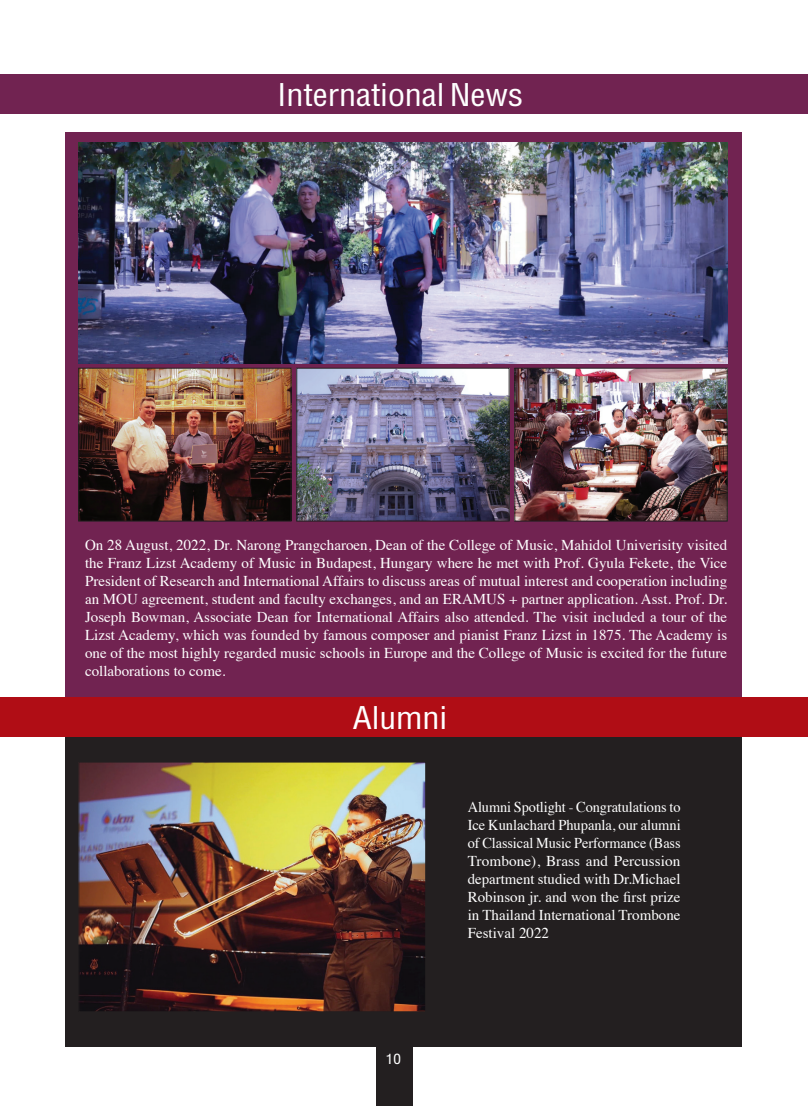
<style>
.page{position:relative;width:808px;height:1106px;background:#fff}
.page>*{position:absolute;margin:0;border:0;box-sizing:border-box;transform-origin:0 0}
.t1{font:45px "DB Helvethaica X 57 Cond";color:#fff;scale:1.05 1}
.t2{font:21px "DB Helvethaica X 57 Cond";color:#fff;scale:1.05 1}
.t3{font:15px/18px "Times";color:#fff;text-align:justify}
.t4{font:15px/18px "Times";color:#fff;text-align:justify;scale:.95 1}
</style>
<div class="page">
<div style="left:376px;top:1046px;width:36px;height:60px;background:#231f20"></div>
<div style="left:66px;top:727px;width:676px;height:319px;background:#231f20"></div>
<div style="left:66px;top:132px;width:676px;height:582px;background:#712351"></div>
<div style="left:0;top:74px;width:808px;height:40px;background:#712351"></div>
<div style="left:0;top:697px;width:808px;height:40px;background:#b00d15"></div>
<img style="left:79px;top:142px;width:648px;height:222px">
<img style="left:80px;top:370px;width:209px;height:149px">
<div style="left:78px;top:368px;width:213px;height:153px;border:1px solid #231f20"></div>
<img style="left:80px;top:763px;width:344px;height:247px">
<div style="left:78px;top:761px;width:348px;height:251px;border:1px solid #231f20"></div>
<img style="left:299px;top:370px;width:208px;height:149px">
<div style="left:297px;top:368px;width:212px;height:153px;border:1px solid #231f20"></div>
<img style="left:517px;top:370px;width:208px;height:149px">
<div style="left:515px;top:368px;width:212px;height:153px;border:1px solid #231f20"></div>
<hr style="left:807px;top:74px;width:1px;height:40px;background:#b00d15">
<h1 class="t1" style="left:277px;top:70px;width:236px">International News</h1>
<p class="t3" style="left:85px;top:534px;width:644px">On 28 August, 2022, Dr. Narong Prangcharoen, Dean of the College of Music, Mahidol Univerisity visited the Franz Lizst Academy of Music in Budapest, Hungary where he met with Prof. Gyula Fekete, the Vice President of Research and International Affairs to discuss areas of mutual interest and cooperation including an MOU agreement, student and faculty exchanges, and an ERAMUS + partner application. Asst. Prof. Dr.<br>Joseph Bowman, Associate Dean for International Affairs also attended. The visit included a tour of the Lizst Academy, which was founded by famous composer and pianist Franz Lizst in 1875. The Academy is one of the most highly regarded music schools in Europe and the College of Music is excited for the future collaborations to come.</p>
<h1 class="t1" style="left:353px;top:693px;width:92px">Alumni</h1>
<p class="t4" style="left:468px;top:797px;width:226px">Alumni Spotlight - Congratulations to Ice Kunlachard Phupanla, our alumni of Classical Music Performance (Bass Trombone), Brass and Percussion department studied with Dr.Michael Robinson jr. and won the first prize in Thailand International Trombone Festival 2022</p>
<h2 class="t2" style="left:386px;top:1047px;width:16px">10</h2>
</div>
